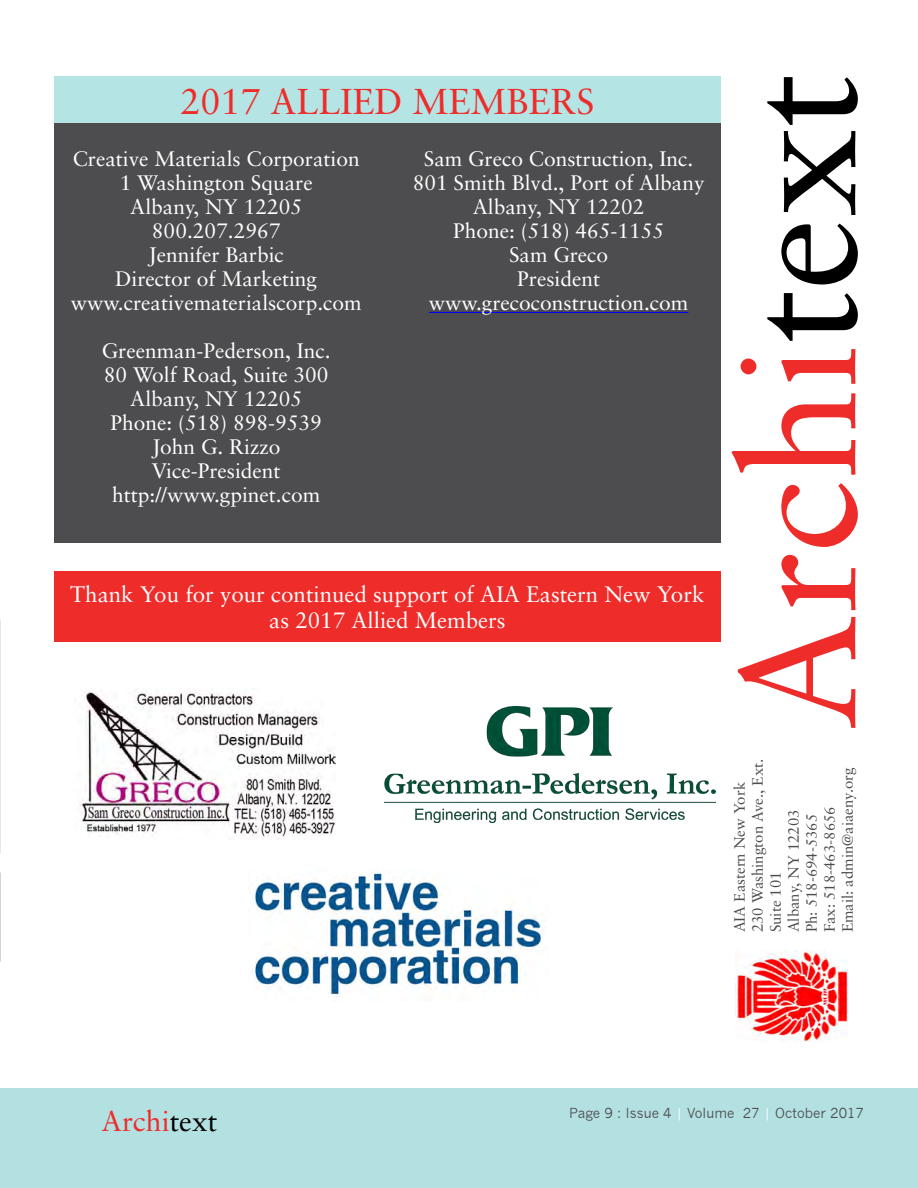
<style>
.page{position:relative;width:918px;height:1188px;background:#fff}
.page>*{position:absolute;margin:0;border:0;box-sizing:border-box;transform-origin:0 0}
.t1{font:162px "Sabon";color:#ee2c2a}
.t2{font:36px "Sabon";color:#ee2c2a}
.t3{font:28.5px "Sabon";color:#ee2c2a}
.t4{font:22.35px/26.8px "Sabon";color:#fff;text-align:center}
.t5{font:21px/24px "Sabon";color:#fff;text-align:center}
.t6{font:15px/18px "Sabon";color:#4d4d4f}
.t7{font:13.5px "News Gothic";color:#4d4d4f}
.s1{color:#000}
.s2{color:#fff}
</style>
<div class="page">
<div style="left:0;top:1089px;width:918px;height:99px;background:#b3e0e1"></div>
<div style="left:54px;top:77px;width:667px;height:46px;background:#b5e4e4"></div>
<img style="left:736px;top:951px;width:111px;height:91px">
<div style="left:54px;top:571px;width:667px;height:70px;background:#ee2c2a"></div>
<img style="left:79px;top:691px;width:257px;height:148px">
<img style="left:385px;top:706px;width:330px;height:116px">
<div style="left:54px;top:123px;width:667px;height:419px;background:#4d4d4f"></div>
<hr style="left:429px;top:312px;width:259px;height:1px;background:#00f">
<img style="left:252px;top:872px;width:292px;height:125px">
<h2 class="t2" style="left:180px;top:80px;width:415px">2017 ALLIED MEMBERS</h2>
<h1 class="t1" style="left:703px;top:731px;width:658px;rotate:-90deg">Archi<span class="s1">text</span></h1>
<p class="t6" style="left:730px;top:932px;width:175px;rotate:-90deg">AIA Eastern New York<br>230 Washington Ave., Ext.<br>Suite 101<br>Albany, NY 12203<br>Ph: 518-694-5365<br>Fax: 518-463-8656<br>Email: admin@aiaeny.org</p>
<p class="t5" style="left:71px;top:147px;width:292px">Creative Materials Corporation<br>1 Washington Square<br>Albany, NY 12205<br>800.207.2967<br>Jennifer Barbic<br>Director of Marketing www.creativematerialscorp.com</p>
<p class="t5" style="left:102px;top:339px;width:230px">Greenman-Pederson, Inc.<br>80 Wolf Road, Suite 300<br>Albany, NY 12205<br>Phone: (518) 898-9539<br>John G. Rizzo<br>Vice-President http://www.gpinet.com</p>
<p class="t5" style="left:413px;top:147px;width:293px">Sam Greco Construction, Inc.<br>801 Smith Blvd., Port of Albany<br>Albany, NY 12202<br>Phone: (518) 465-1155<br>Sam Greco<br>President www.grecoconstruction.com</p>
<p class="t4" style="left:70px;top:580px;width:636px">Thank You for your continued support of AIA Eastern New York as 2017 Allied Members</p>
<h3 class="t3" style="left:102px;top:1104px;width:117px">Archi<span class="s1">text</span></h3>
<p class="t7" style="left:569px;top:1106px;width:296px">Page 9 : Issue 4 <span class="s2">|</span> Volume 27 <span class="s2">|</span> October 2017</p>
</div>
